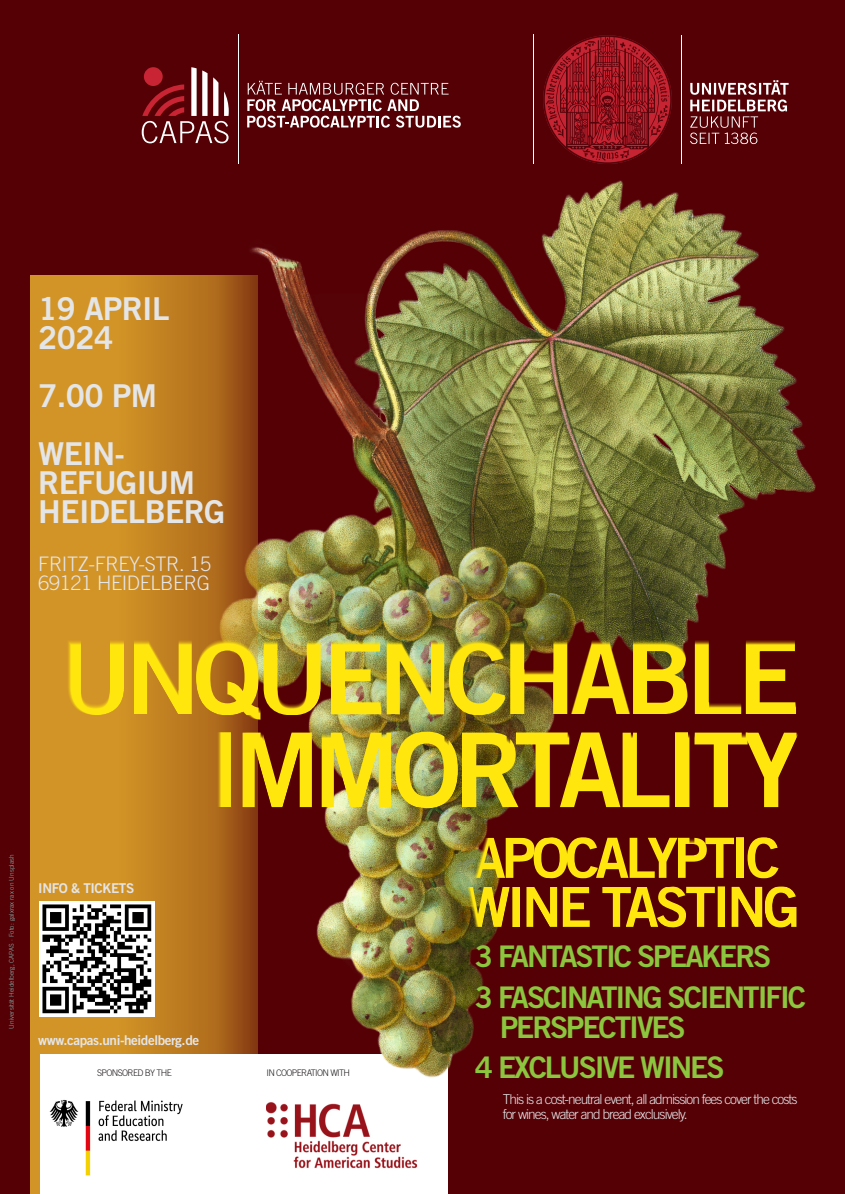
<style>
.page{position:relative;width:845px;height:1194px;background:#fff}
.page>*{position:absolute;margin:0;border:0;box-sizing:border-box;transform-origin:0 0}
.t1{font:103.55px/93px "Trade Gothic LT Std Bd 2";letter-spacing:-.07em;color:#ffe70e;text-align:right}
.t2{font:55.55px/49px "Trade Gothic LT Std Bd 2";letter-spacing:-.07em;color:#ffe70e}
.t3{font:31.5px/29px "Trade Gothic LT Std Bd 2";letter-spacing:-.02em;color:#e4e5e7}
.t4{font:29.8px/40.3px "Trade Gothic LT Std Bd 2";letter-spacing:-.07em;color:#8bc63e}
.t5{font:300 20px/19px "Trade Gothic LT Std";letter-spacing:-.02em;color:#e4e5e7}
.t6{font:300 13.65px/15.2px "Trade Gothic LT Std";letter-spacing:-.07em;color:#e4e5e7}
.t7{font:13.5px "Trade Gothic LT Std Bd 2";letter-spacing:-.03em;color:#e4e5e7}
.t8{font:300 9.1px "Trade Gothic LT Std";letter-spacing:-.07em;color:#231f20}
.t9{font:300 6.5px "Trade Gothic LT Std";letter-spacing:.01em;color:#84bbb4}
</style>
<div class="page">
<div style="left:0;top:0;width:845px;height:1193px;background:#540005"></div>
<img style="left:250px;top:180px;width:566px;height:871px">
<div style="left:264px;top:1054px;width:184px;height:139px;background:#fff"></div>
<img style="left:266px;top:1102px;width:152px;height:67px">
<svg style="left:30px;top:275px;width:228px;height:918px;background:#c28222"></svg>
<img style="left:40px;top:901px;width:114px;height:115px">
<div style="left:40px;top:1054px;width:225px;height:139px;background:#fff"></div>
<img style="left:49px;top:1099px;width:134px;height:77px">
<hr style="left:681px;top:35px;width:1px;height:129px;background:#fff">
<svg style="left:690px;top:80px;width:98px;height:64px"></svg>
<svg style="left:543px;top:35px;width:129px;height:129px"></svg>
<hr style="left:533px;top:35px;width:1px;height:129px;background:#fff">
<hr style="left:238px;top:35px;width:1px;height:129px;background:#fff">
<svg style="left:247px;top:81px;width:214px;height:47px"></svg>
<svg style="left:142px;top:67px;width:87px;height:76px"></svg>
<img style="left:218px;top:826px;width:243px;height:252px">
<p class="t9" style="left:8px;top:1028px;width:176px;rotate:-90deg">Universität Heidelberg, CAPAS · Foto: galxrax rax on Unsplash</p>
<p class="t3" style="left:38px;top:293px;width:133px">19 APRIL<br>2024</p>
<p class="t3" style="left:38px;top:366px;width:120px;line-height:58px">7.00 PM<br>WEIN-</p>
<p class="t3" style="left:38px;top:467px;width:188px">REFUGIUM<br>HEIDELBERG</p>
<p class="t5" style="left:38px;top:554px;width:174px">FRITZ-FREY-STR. 15<br>69121 HEIDELBERG</p>
<h1 class="t1" style="left:58px;top:629px;width:743px">UNQUENCHABLE<br>IMMORTALITY</h1>
<h2 class="t2" style="left:464px;top:832px;width:337px">APOCALYPTIC<br>WINE TASTING</h2>
<p class="t7" style="left:38px;top:880px;width:97px">INFO &amp; TICKETS</p>
<p class="t7" style="left:38px;top:1031px;width:162px">www.capas.uni-heidelberg.de</p>
<p class="t8" style="left:97px;top:1067px;width:76px">SPONSORED BY THE</p>
<p class="t8" style="left:266px;top:1067px;width:85px">IN COOPERATION WITH</p>
<p class="t4" style="left:475px;top:936px;width:333px">3 FANTASTIC SPEAKERS<br>3 FASCINATING SCIENTIFIC</p>
<p class="t4" style="left:475px;top:1006px;width:251px;text-align:center">PERSPECTIVES<br>4 EXCLUSIVE WINES</p>
<p class="t6" style="left:503px;top:1091px;width:296px">This is a cost-neutral event, all admission fees cover the costs for wines, water and bread exclusively.</p>
</div>
